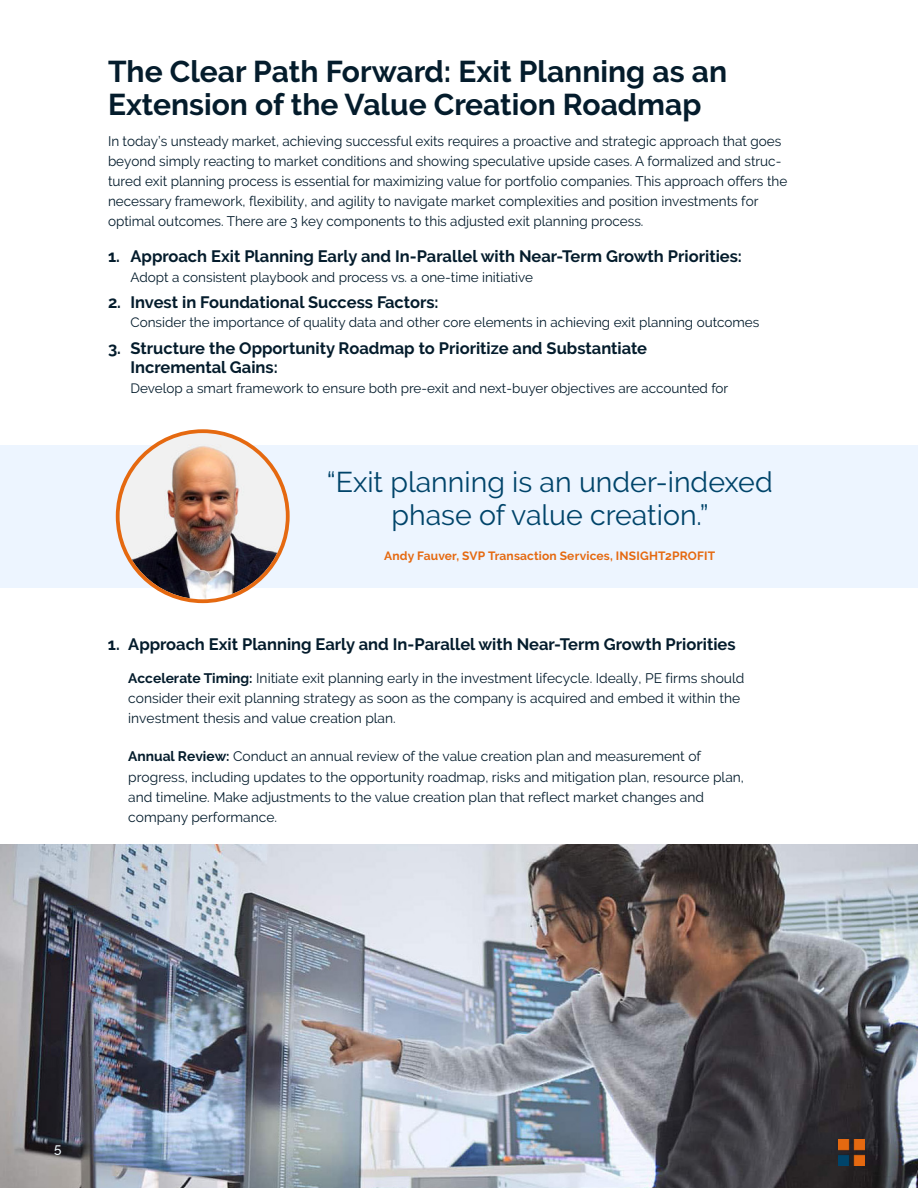
<style>
.page{position:relative;width:918px;height:1188px;background:#fff}
.page>*{position:absolute;margin:0;border:0;box-sizing:border-box;transform-origin:0 0}
.t1{font:700 30px/33px "Raleway";color:#041c2c}
.t2{font:28.5px/33px "Raleway";color:#00446a;text-align:center}
.t3{font:700 16.5px/19.5px "Raleway";color:#041c2c}
.t4{font:13.8px/20.4px "Raleway";color:#041c2c}
.t5{font:13.5px "Raleway";color:#041c2c}
.t6{font:500 13.5px "Raleway";color:#f1fbff}
.t7{font:700 12px "Raleway";letter-spacing:.015em;color:#e56910}
.s1{font-weight:700}
</style>
<div class="page">
<div style="left:0;top:446px;width:918px;height:142px;background:#edf5ff"></div>
<img style="left:120px;top:433px;width:166px;height:166px;border-radius:83px">
<div style="left:116px;top:429px;width:174px;height:174px;border:4px solid #e56910;border-radius:50%"></div>
<img style="left:0;top:845px;width:918px;height:343px">
<img style="left:839px;top:1140px;width:25px;height:25px">
<h1 class="t1" style="left:108px;top:58px;width:621px">The Clear Path Forward: Exit Planning as an<br>Extension of the Value Creation Roadmap</h1>
<p class="t4" style="left:108px;top:132px;width:681px;line-height:20px">In today’s unsteady market, achieving successful exits requires a proactive and strategic approach that goes beyond simply reacting to market conditions and showing speculative upside cases. A formalized and struc&shy;tured exit planning process is essential for maximizing value for portfolio companies. This approach offers the necessary framework, flexibility, and agility to navigate market complexities and position investments for optimal outcomes. There are 3 key components to this adjusted exit planning process.</p>
<p class="t3" style="left:108px;top:248px;width:636px">1. Approach Exit Planning Early and In-Parallel with Near-Term Growth Priorities:</p>
<p class="t5" style="left:130px;top:269px;width:404px">Adopt a consistent playbook and process vs. a one-time initiative</p>
<p class="t3" style="left:108px;top:294px;width:332px">2. Invest in Foundational Success Factors:</p>
<p class="t5" style="left:130px;top:315px;width:630px">Consider the importance of quality data and other core elements in achieving exit planning outcomes</p>
<p class="t3" style="left:131px;top:340px;width:518px;text-indent:-23px">3. Structure the Opportunity Roadmap to Prioritize and Substantiate<br>Incremental Gains:</p>
<p class="t5" style="left:130px;top:380px;width:599px">Develop a smart framework to ensure both pre-exit and next-buyer objectives are accounted for</p>
<h2 class="t2" style="left:327px;top:465px;width:448px">“Exit planning is an under-indexed phase of value creation.”</h2>
<p class="t7" style="left:384px;top:551px;width:332px">Andy Fauver, SVP Transaction Services, INSIGHT2PROFIT</p>
<p class="t3" style="left:108px;top:636px;width:629px">1. Approach Exit Planning Early and In-Parallel with Near-Term Growth Priorities</p>
<p class="t4" style="left:128px;top:668px;width:618px"><span class="s1">Accelerate Timing:</span> Initiate exit planning early in the investment lifecycle. Ideally, PE firms should consider their exit planning strategy as soon as the company is acquired and embed it within the investment thesis and value creation plan.</p>
<p class="t4" style="left:128px;top:746px;width:617px"><span class="s1">Annual Review:</span> Conduct an annual review of the value creation plan and measurement of progress, including updates to the opportunity roadmap, risks and mitigation plan, resource plan, and timeline. Make adjustments to the value creation plan that reflect market changes and company performance.</p>
<p class="t6" style="left:54px;top:1140px;width:9px">5</p>
</div>
